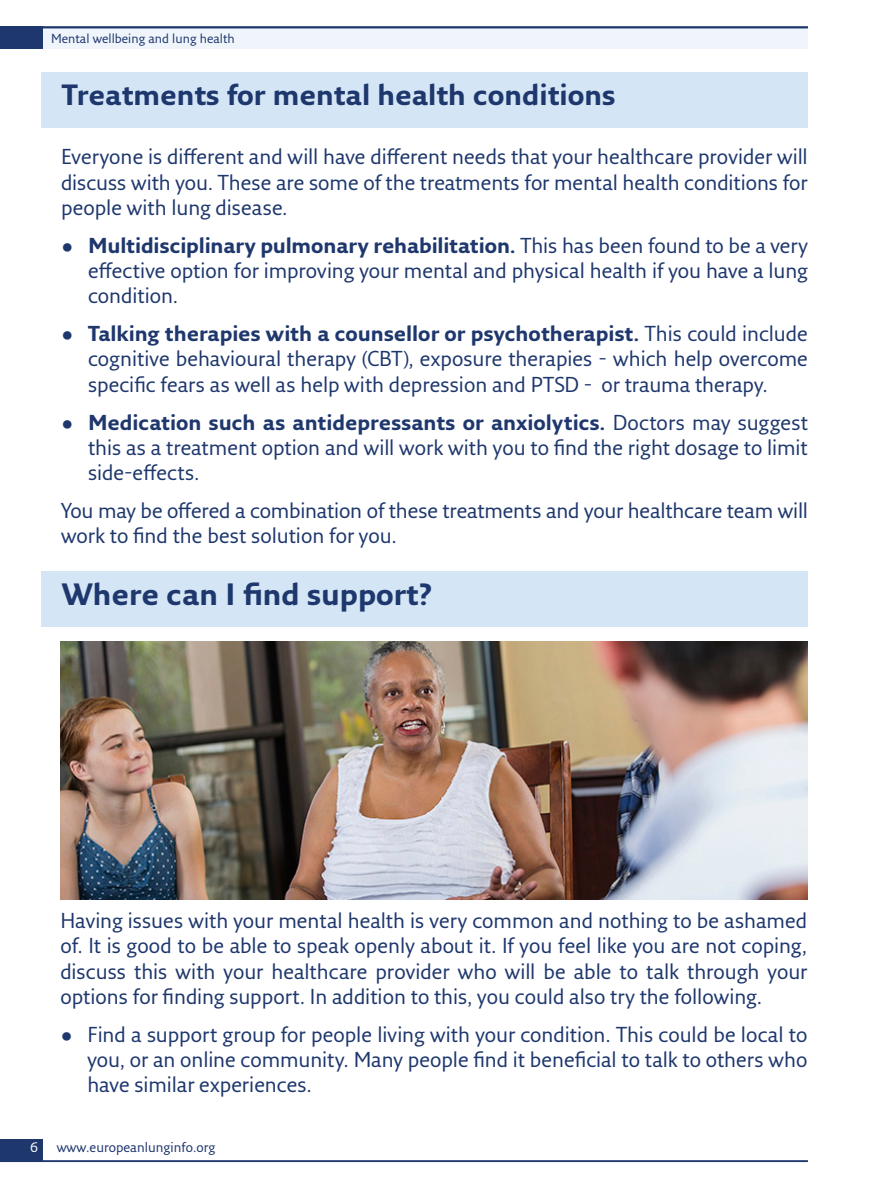
<style>
.page{position:relative;width:893px;height:1191px;background:#fff}
.page>*{position:absolute;margin:0;border:0;box-sizing:border-box;transform-origin:0 0}
.t1{font:700 30px "Fresco Sans Pro";color:#1e376d}
.t2{font:700 28.5px "Fresco Sans Pro";color:#1e376d}
.H___B-head{font:21px/25.2px "Fresco Sans Pro";color:#1e376d;text-align:justify}
.Running_foot_left{font:13.5px "Fresco Sans Pro";color:#1e376d}
.Folio_left{font:13.5px "Fresco Sans Pro";color:#fff}
.Running_head_left{font:12.75px "Fresco Sans Pro";color:#1e376d}
.s1{font-weight:700}
</style>
<div class="page">
<div style="left:0;top:26px;width:808px;height:23px;background:#eff5fb"></div>
<div style="left:0;top:1138px;width:43px;height:23px;background:#1e376d"></div>
<div style="left:0;top:26px;width:43px;height:23px;background:#1e376d"></div>
<hr style="left:0;top:1160px;width:808px;height:2px;background:#1e376d">
<hr style="left:0;top:26px;width:808px;height:2px;background:#1e376d">
<div style="left:42px;top:72px;width:766px;height:56px;background:#d4e5f5"></div>
<div style="left:42px;top:571px;width:766px;height:56px;background:#d4e5f5"></div>
<img style="left:60px;top:641px;width:748px;height:258px">
<p class="Running_head_left" style="left:51px;top:30px;width:185px">Mental wellbeing and lung health</p>
<p class="t2" style="left:62px;top:77px;width:555px">Treatments for mental health conditions</p>
<p class="H___B-head" style="left:61px;top:144px;width:748px">Everyone is different and will have different needs that your healthcare provider will discuss with you. These are some of the treatments for mental health conditions for people with lung disease.</p>
<p class="H___B-head" style="left:88px;top:232px;width:721px;text-indent:-27px"><span class="s1">• Multidisciplinary pulmonary rehabilitation.</span> This has been found to be a very effective option for improving your mental and physical health if you have a lung condition.</p>
<p class="H___B-head" style="left:88px;top:321px;width:721px;text-indent:-27px"><span class="s1">• Talking therapies with a counsellor or psychotherapist.</span> This could include cognitive behavioural therapy (CBT), exposure therapies - which help overcome specific fears as well as help with depression and PTSD - or trauma therapy.</p>
<p class="H___B-head" style="left:88px;top:409px;width:721px;text-indent:-27px"><span class="s1">• Medication such as antidepressants or anxiolytics.</span> Doctors may suggest this as a treatment option and will work with you to find the right dosage to limit side-effects.</p>
<p class="H___B-head" style="left:61px;top:497px;width:748px">You may be offered a combination of these treatments and your healthcare team will work to find the best solution for you.</p>
<p class="t1" style="left:62px;top:575px;width:372px">Where can I find support?</p>
<p class="Folio_left" style="left:30px;top:1139px;width:10px">6</p>
<p class="H___B-head" style="left:60px;top:907px;width:748px">Having issues with your mental health is very common and nothing to be ashamed of. It is good to be able to speak openly about it. If you feel like you are not coping, discuss this with your healthcare provider who will be able to talk through your options for finding support. In addition to this, you could also try the following.</p>
<p class="H___B-head" style="left:87px;top:1021px;width:721px;text-indent:-27px">• Find a support group for people living with your condition. This could be local to you, or an online community. Many people find it beneficial to talk to others who have similar experiences.</p>
<p class="Running_foot_left" style="left:57px;top:1138px;width:160px">www.europeanlunginfo.org</p>
</div>
